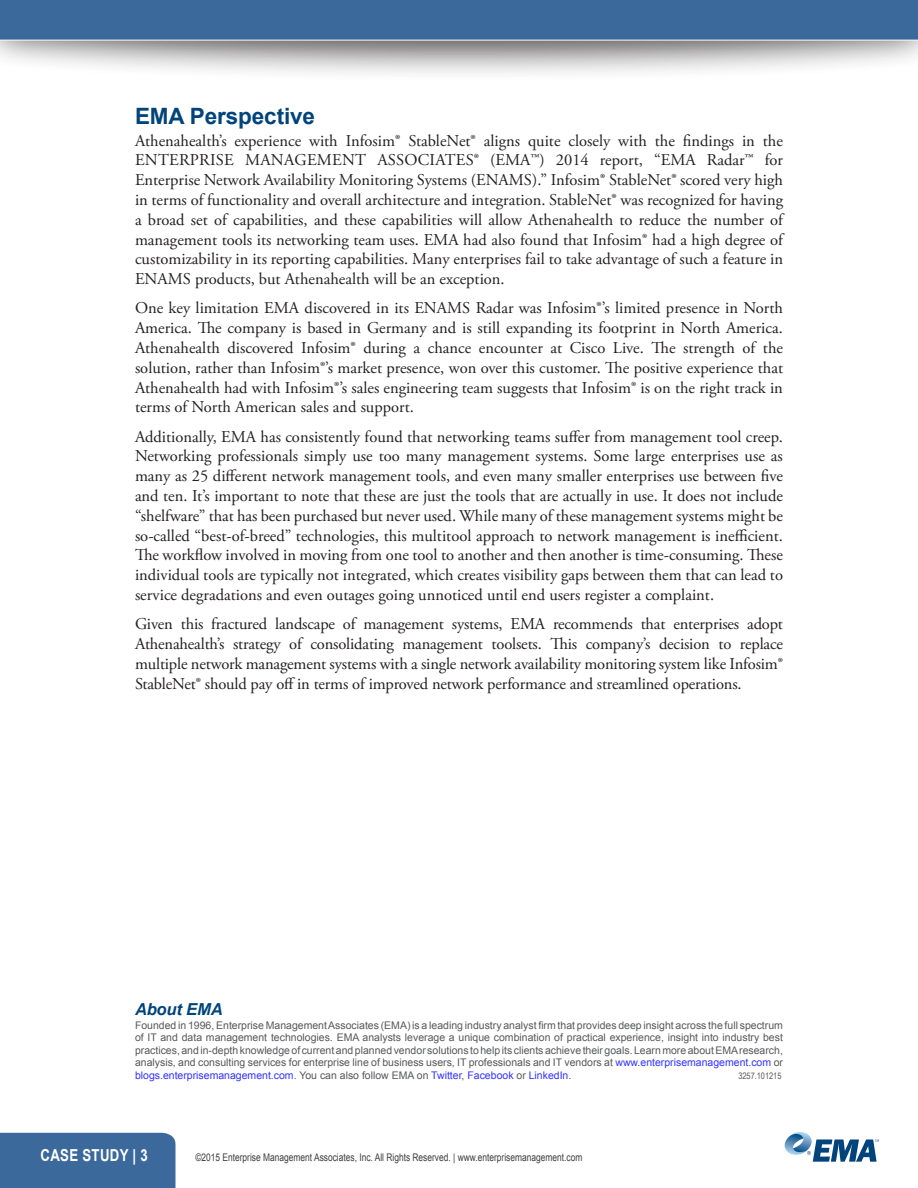
<style>
.page{position:relative;width:918px;height:1188px;background:#fff}
.page>*{position:absolute;margin:0;border:0;box-sizing:border-box;transform-origin:0 0}
.Heading_1{font:700 22.5px "Arial";letter-spacing:-.005em;color:#00447b}
.t1{font:16.5px/19.8px "Adobe Garamond Pro";color:#231f20;text-align:justify}
.t2{font:700 16.5px "Arial";letter-spacing:.025em;color:#fff;scale:.8 1}
.Heading_2{font:italic 700 16.5px "Arial";letter-spacing:-.01em;color:#00447b}
.EMA_boilerplate{font:10.5px/12.6px "Arial";color:#57585a;text-align:justify}
.t3{font:10.5px "Arial";color:#3e3e3f;scale:.8 1}
.EMA_boilerplate-2{font:9px "Arial Narrow";color:#57585a}
.s1{color:#33f}
</style>
<div class="page">
<div style="left:0;top:0;width:918px;height:83px;background:#231f20;opacity:.75"></div>
<div style="left:0;top:1133px;width:175px;height:55px;background:#3b699b"></div>
<svg style="left:785px;top:1132px;width:94px;height:30px"></svg>
<div style="left:0;top:0;width:918px;height:40px;background:#3b699b"></div>
<p class="Heading_1" style="left:135px;top:102px;width:182px">EMA Perspective</p>
<p class="t1" style="left:135px;top:131px;width:650px">Athenahealth’s experience with Infosim® StableNet® aligns quite closely with the findings in the ENTERPRISE MANAGEMENT ASSOCIATES® (EMA™) 2014 report, “EMA Radar™ for Enterprise Network Availability Monitoring Systems (ENAMS).” Infosim® StableNet® scored very high in terms of functionality and overall architecture and integration. StableNet® was recognized for having a broad set of capabilities, and these capabilities will allow Athenahealth to reduce the number of management tools its networking team uses. EMA had also found that Infosim® had a high degree of customizability in its reporting capabilities. Many enterprises fail to take advantage of such a feature in ENAMS products, but Athenahealth will be an exception.</p>
<p class="t1" style="left:135px;top:299px;width:650px">One key limitation EMA discovered in its ENAMS Radar was Infosim®’s limited presence in North America. The company is based in Germany and is still expanding its footprint in North America.<br>Athenahealth discovered Infosim® during a chance encounter at Cisco Live. The strength of the solution, rather than Infosim®’s market presence, won over this customer. The positive experience that Athenahealth had with Infosim®’s sales engineering team suggests that Infosim® is on the right track in terms of North American sales and support.</p>
<p class="t1" style="left:135px;top:427px;width:650px">Additionally, EMA has consistently found that networking teams suffer from management tool creep.<br>Networking professionals simply use too many management systems. Some large enterprises use as many as 25 different network management tools, and even many smaller enterprises use between five and ten. It’s important to note that these are just the tools that are actually in use. It does not include “shelfware” that has been purchased but never used. While many of these management systems might be so-called “best-of-breed” technologies, this multitool approach to network management is inefficient.<br>The workflow involved in moving from one tool to another and then another is time-consuming. These individual tools are typically not integrated, which creates visibility gaps between them that can lead to service degradations and even outages going unnoticed until end users register a complaint.</p>
<p class="t1" style="left:135px;top:615px;width:650px">Given this fractured landscape of management systems, EMA recommends that enterprises adopt Athenahealth’s strategy of consolidating management toolsets. This company’s decision to replace multiple network management systems with a single network availability monitoring system like Infosim® StableNet® should pay off in terms of improved network performance and streamlined operations.</p>
<p class="Heading_2" style="left:135px;top:998px;width:89px">About EMA</p>
<p class="EMA_boilerplate" style="left:135px;top:1019px;width:650px">Founded in 1996, Enterprise Management Associates (EMA) is a leading industry analyst firm that provides deep insight across the full spectrum of IT and data management technologies. EMA analysts leverage a unique combination of practical experience, insight into industry best practices, and in-depth knowledge of current and planned vendor solutions to help its clients achieve their goals. Learn more about EMA research, analysis, and consulting services for enterprise line of business users, IT professionals and IT vendors at <span class="s1">www.enterprisemanagement.com</span> or <span class="s1">blogs.enterprisemanagement.com</span>. You can also follow EMA on <span class="s1">Twitter</span>, <span class="s1">Facebook</span> or <span class="s1">LinkedIn</span>.</p>
<p class="EMA_boilerplate-2" style="left:738px;top:1069px;width:45px">3257.101215</p>
<p class="t2" style="left:40px;top:1144px;width:136px">CASE STUDY | 3</p>
<p class="t3" style="left:195px;top:1150px;width:485px">©2015 Enterprise Management Associates, Inc. All Rights Reserved. | www.enterprisemanagement.com</p>
</div>
